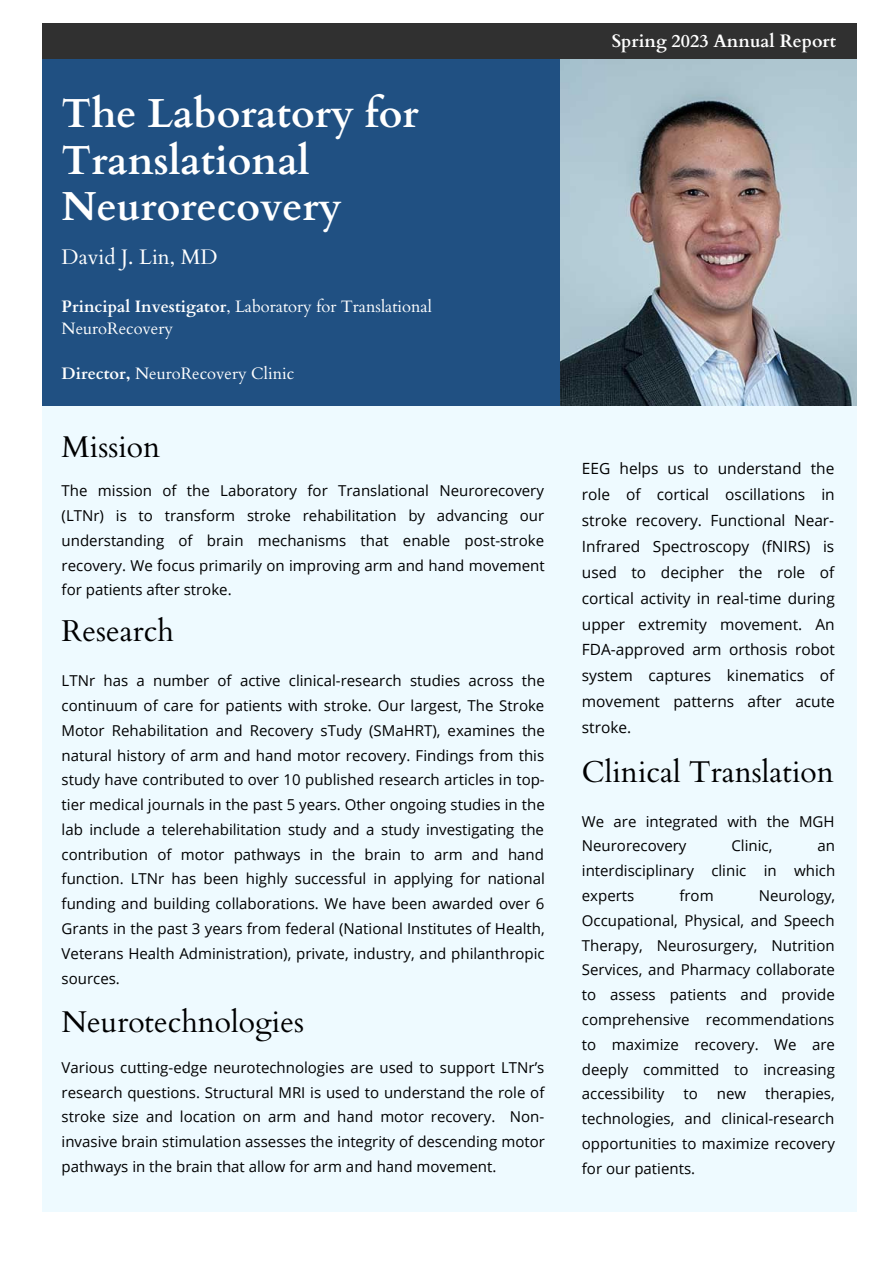
<style>
.page{position:relative;width:894px;height:1264px;background:#fff}
.page>*{position:absolute;margin:0;border:0;box-sizing:border-box;transform-origin:0 0}
.t1{font:700 40.5px/46.2px "Cardo";color:#fff}
.t2{font:30px "Cardo";color:#000}
.t3{font:21px "Cardo";color:#fff}
.t4{font:700 18px "Cardo";color:#fff}
.t5{font:16.5px/22.5px "Cardo";color:#fff}
.t6{font:15.45px/26px "Open Sans";color:#000;text-align:justify}
.t7{font:15px/24.8px "Open Sans";color:#000;text-align:justify}
.s1{font-weight:700}
</style>
<div class="page">
<div style="left:43px;top:56px;width:813px;height:349px;background:#205082"></div>
<img style="left:560px;top:59px;width:296px;height:346px">
<div style="left:43px;top:405px;width:813px;height:806px;background:#eefaff"></div>
<div style="left:43px;top:23px;width:813px;height:36px;background:#303030"></div>
<p class="t1" style="left:62px;top:92px;width:358px">The Laboratory for<br>Translational<br>Neurorecovery</p>
<p class="t3" style="left:62px;top:243px;width:157px">David J. Lin, MD</p>
<p class="t5" style="left:62px;top:295px;width:371px"><span class="s1">Principal Investigator</span>, Laboratory for Translational<br>NeuroRecovery</p>
<p class="t5" style="left:62px;top:363px;width:234px"><span class="s1">Director,</span> NeuroRecovery Clinic</p>
<p class="t2" style="left:62px;top:427px;width:100px">Mission</p>
<p class="t7" style="left:62px;top:478px;width:484px">The mission of the Laboratory for Translational Neurorecovery (LTNr) is to transform stroke rehabilitation by advancing our understanding of brain mechanisms that enable post-stroke recovery. We focus primarily on improving arm and hand movement for patients after stroke.</p>
<p class="t2" style="left:62px;top:611px;width:114px">Research</p>
<p class="t7" style="left:62px;top:668px;width:484px">LTNr has a number of active clinical-research studies across the continuum of care for patients with stroke. Our largest, The Stroke Motor Rehabilitation and Recovery sTudy (SMaHRT), examines the natural history of arm and hand motor recovery. Findings from this study have contributed to over 10 published research articles in top&shy;tier medical journals in the past 5 years. Other ongoing studies in the lab include a telerehabilitation study and a study investigating the contribution of motor pathways in the brain to arm and hand function. LTNr has been highly successful in applying for national funding and building collaborations. We have been awarded over 6<br>Grants in the past 3 years from federal (National Institutes of Health, Veterans Health Administration), private, industry, and philanthropic sources.</p>
<p class="t2" style="left:62px;top:1001px;width:244px">Neurotechnologies</p>
<p class="t7" style="left:62px;top:1054px;width:484px">Various cutting-edge neurotechnologies are used to support LTNr’s research questions. Structural MRI is used to understand the role of stroke size and location on arm and hand motor recovery. Non&shy;invasive brain stimulation assesses the integrity of descending motor pathways in the brain that allow for arm and hand movement.</p>
<p class="t4" style="left:611px;top:29px;width:226px">Spring 2023 Annual Report</p>
<p class="t6" style="left:581px;top:455px;width:254px">EEG helps us to understand the role of cortical oscillations in stroke recovery. Functional Near-Infrared Spectroscopy (fNIRS) is used to decipher the role of cortical activity in real-time during upper extremity movement. An FDA-approved arm orthosis robot system captures kinematics of movement patterns after acute stroke.</p>
<p class="t2" style="left:581px;top:752px;width:253px">Clinical Translation</p>
<p class="t7" style="left:581px;top:808px;width:254px">We are integrated with the MGH<br>Neurorecovery</p>
<p class="t7" style="left:731px;top:833px;width:42px">Clinic,</p>
<p class="t7" style="left:581px;top:833px;width:255px;text-indent:235px">an interdisciplinary clinic in which experts</p>
<p class="t7" style="left:679px;top:882px;width:36px">from</p>
<p class="t7" style="left:581px;top:882px;width:255px;text-indent:177px">Neurology, Occupational, Physical, and Speech Therapy, Neurosurgery, Nutrition Services, and Pharmacy collaborate to assess patients and provide comprehensive recommendations to maximize recovery. We are deeply committed to increasing accessibility</p>
<p class="t7" style="left:581px;top:1081px;width:254px;text-indent:183px">therapies, technologies, and clinical-research opportunities to maximize recovery for our patients.</p>
<p class="t7" style="left:683px;top:1081px;width:16px">to</p>
<p class="t7" style="left:716px;top:1081px;width:31px">new</p>
</div>
